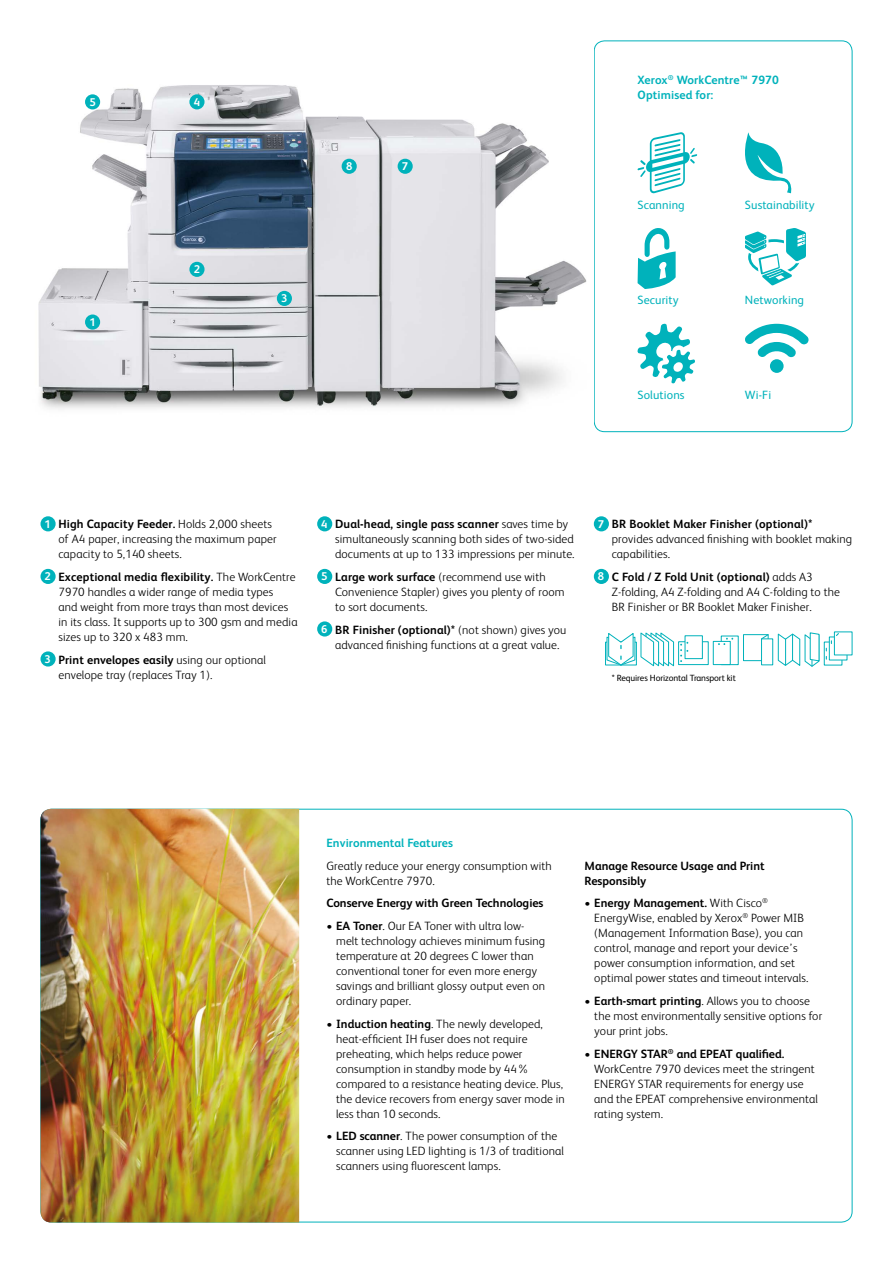
<style>
.page{position:relative;width:893px;height:1263px;background:#fff}
.page>*{position:absolute;margin:0;border:0;box-sizing:border-box;transform-origin:0 0}
.t1{font:300 12px/15px "Xerox Sans";letter-spacing:.01em;color:#000}
.t2{font:700 12px/15px "Xerox Sans";color:#000}
.t3{font:700 12px/15px "Xerox Sans";letter-spacing:.01em;color:#00b2bb}
.t4{font:12px "Xerox Sans";letter-spacing:.01em;color:#00b2bb}
.t5{font:700 11.25px "Xerox Sans";color:#fff}
.t6{font:9px "Xerox Sans";letter-spacing:-.01em;color:#000}
.s1{font-weight:700;font-size:11.25px;color:#fff}
.s2{font-weight:700}
</style>
<div class="page">
<svg style="left:638px;top:132px;width:59px;height:62px"></svg>
<svg style="left:745px;top:132px;width:47px;height:61px"></svg>
<svg style="left:638px;top:228px;width:38px;height:61px"></svg>
<svg style="left:745px;top:228px;width:61px;height:57px"></svg>
<svg style="left:637px;top:324px;width:58px;height:59px"></svg>
<svg style="left:745px;top:324px;width:64px;height:34px"></svg>
<div style="left:770px;top:359px;width:14px;height:14px;background:#00b2bb;border-radius:50%"></div>
<div style="left:594px;top:41px;width:258px;height:391px;border:1px solid #00b2bb;border-radius:10px"></div>
<img style="left:38px;top:85px;width:549px;height:324px">
<div style="left:189px;top:94px;width:16px;height:15px;background:#00b2bb;border-radius:50%"></div>
<div style="left:85px;top:94px;width:15px;height:15px;background:#00b2bb;border-radius:50%"></div>
<div style="left:342px;top:159px;width:15px;height:15px;background:#00b2bb;border-radius:50%"></div>
<div style="left:398px;top:159px;width:15px;height:15px;background:#00b2bb;border-radius:50%"></div>
<div style="left:189px;top:262px;width:16px;height:15px;background:#00b2bb;border-radius:50%"></div>
<div style="left:85px;top:314px;width:15px;height:16px;background:#00b2bb;border-radius:50%"></div>
<div style="left:277px;top:291px;width:15px;height:15px;background:#00b2bb;border-radius:50%"></div>
<div style="left:41px;top:516px;width:15px;height:15px;background:#00b2bb;border-radius:50%"></div>
<div style="left:41px;top:569px;width:15px;height:15px;background:#00b2bb;border-radius:50%"></div>
<div style="left:41px;top:651px;width:15px;height:15px;background:#00b2bb;border-radius:50%"></div>
<div style="left:317px;top:516px;width:15px;height:15px;background:#00b2bb;border-radius:50%"></div>
<div style="left:317px;top:569px;width:15px;height:15px;background:#00b2bb;border-radius:50%"></div>
<div style="left:317px;top:621px;width:15px;height:15px;background:#00b2bb;border-radius:50%"></div>
<div style="left:594px;top:516px;width:15px;height:15px;background:#00b2bb;border-radius:50%"></div>
<div style="left:594px;top:569px;width:15px;height:15px;background:#00b2bb;border-radius:50%"></div>
<img style="left:40px;top:809px;width:259px;height:413px">
<svg style="left:824px;top:642px;width:18px;height:23px"></svg>
<svg style="left:829px;top:655px;width:18px;height:5px"></svg>
<div style="left:834px;top:631px;width:18px;height:24px;background:#fff"></div>
<svg style="left:826px;top:632px;width:14px;height:27px"></svg>
<div style="left:605px;top:642px;width:32px;height:23px;background:#05b3bc"></div>
<svg style="left:606px;top:632px;width:68px;height:35px"></svg>
<svg style="left:777px;top:632px;width:43px;height:35px"></svg>
<div style="left:743px;top:634px;width:25px;height:27px;background:#fff;border:1px solid #00b2bb"></div>
<div style="left:761px;top:638px;width:12px;height:27px;background:#fff;border:1px solid #00b2bb"></div>
<svg style="left:760px;top:634px;width:9px;height:6px"></svg>
<svg style="left:721px;top:636px;width:18px;height:29px"></svg>
<div style="left:713px;top:641px;width:18px;height:24px;background:#fff;border:1px solid #00b2bb"></div>
<svg style="left:718px;top:638px;width:15px;height:7px"></svg>
<div style="left:678px;top:641px;width:31px;height:24px;background:#fff;border:1px solid #00b2bb"></div>
<div style="left:685px;top:635px;width:18px;height:24px;background:#fff;border:1px solid #00b2bb"></div>
<svg style="left:680px;top:642px;width:8px;height:20px"></svg>
<p class="t5" style="left:89px;top:94px;width:8px">5</p>
<p class="t5" style="left:194px;top:94px;width:8px">4</p>
<p class="t5" style="left:89px;top:314px;width:8px">1</p>
<p class="t5" style="left:194px;top:262px;width:8px">2</p>
<p class="t5" style="left:281px;top:291px;width:8px">3</p>
<p class="t5" style="left:346px;top:159px;width:8px">8</p>
<p class="t5" style="left:402px;top:159px;width:8px">7</p>
<p class="t3" style="left:638px;top:72px;width:143px">Xerox<sup>®</sup> WorkCentre™ 7970<br>Optimised for:</p>
<p class="t4" style="left:638px;top:196px;width:49px">Scanning</p>
<p class="t4" style="left:745px;top:196px;width:71px">Sustainability</p>
<p class="t4" style="left:638px;top:292px;width:43px">Security</p>
<p class="t4" style="left:745px;top:292px;width:61px">Networking</p>
<p class="t4" style="left:638px;top:387px;width:49px">Solutions</p>
<p class="t4" style="left:745px;top:387px;width:28px">Wi-Fi</p>
<p class="t1" style="left:58px;top:516px;width:220px;text-indent:-14px"><span class="s1">1</span> <span class="s2">High Capacity Feeder.</span> Holds 2,000 sheets of A4 paper, increasing the maximum paper capacity to 5,140 sheets.</p>
<p class="t1" style="left:58px;top:569px;width:241px;text-indent:-14px"><span class="s1">2</span> <span class="s2">Exceptional media flexibility.</span> The WorkCentre 7970 handles a wider range of media types<br>and weight from more trays than most devices in its class. It supports up to 300 gsm and media sizes up to 320 x 483 mm.</p>
<p class="t1" style="left:58px;top:651px;width:209px;text-indent:-14px"><span class="s1">3</span> <span class="s2">Print envelopes easily</span> using our optional envelope tray (replaces Tray 1).</p>
<p class="t1" style="left:335px;top:516px;width:241px;text-indent:-14px"><span class="s1">4</span> <span class="s2">Dual-head, single pass scanner</span> saves time by simultaneously scanning both sides of two-sided documents at up to 133 impressions per minute.</p>
<p class="t1" style="left:335px;top:569px;width:231px;text-indent:-14px"><span class="s1">5</span> <span class="s2">Large work surface</span> (recommend use with<br>Convenience Stapler) gives you plenty of room to sort documents.</p>
<p class="t1" style="left:321px;top:621px;width:247px;text-align:center"><span class="s1">6</span> <span class="s2">BR Finisher (optional)*</span> (not shown) gives you advanced finishing functions at a great value.</p>
<p class="t1" style="left:612px;top:516px;width:242px;text-indent:-14px"><span class="s1">7</span> <span class="s2">BR Booklet Maker Finisher (optional)* </span>provides advanced finishing with booklet making capabilities.</p>
<p class="t1" style="left:612px;top:569px;width:230px;text-indent:-14px"><span class="s1">8</span> <span class="s2">C Fold / Z Fold Unit (optional)</span> adds A3<br>Z-folding, A4 Z-folding and A4 C-folding to the<br>BR Finisher or BR Booklet Maker Finisher.</p>
<p class="t6" style="left:612px;top:672px;width:125px">* Requires Horizontal Transport kit</p>
<p class="t3" style="left:326px;top:835px;width:128px">Environmental Features</p>
<p class="t1" style="left:326px;top:858px;width:227px">Greatly reduce your energy consumption with the WorkCentre 7970.</p>
<p class="t2" style="left:326px;top:895px;width:219px">Conserve Energy with Green Technologies</p>
<p class="t1" style="left:336px;top:918px;width:210px;text-indent:-10px">• <span class="s2">EA Toner</span>. Our EA Toner with ultra low&shy;melt technology achieves minimum fusing temperature at 20 degrees C lower than conventional toner for even more energy savings and brilliant glossy output even on ordinary paper.</p>
<p class="t1" style="left:336px;top:1015px;width:230px;text-indent:-10px">• <span class="s2">Induction heating</span>. The newly developed, heat-efficient IH fuser does not require preheating, which helps reduce power consumption in standby mode by 44% compared to a resistance heating device. Plus, the device recovers from energy saver mode in less than 10 seconds.</p>
<p class="t1" style="left:336px;top:1128px;width:229px;text-indent:-10px">• <span class="s2">LED scanner</span>. The power consumption of the scanner using LED lighting is 1/3 of traditional scanners using fluorescent lamps.</p>
<p class="t2" style="left:585px;top:858px;width:182px">Manage Resource Usage and Print<br>Responsibly</p>
<p class="t1" style="left:594px;top:895px;width:216px;text-indent:-10px">• <span class="s2">Energy Management.</span> With Cisco<sup>® </sup>EnergyWise, enabled by Xerox<sup>®</sup> Power MIB (Management Information Base), you can control, manage and report your device’s power consumption information, and set optimal power states and timeout intervals.</p>
<p class="t1" style="left:594px;top:993px;width:229px;text-indent:-10px">• <span class="s2">Earth-smart printing</span>. Allows you to choose the most environmentally sensitive options for your print jobs.</p>
<p class="t1" style="left:594px;top:1045px;width:225px;text-indent:-10px">• <span class="s2">ENERGY STAR</span><sup>®</sup> <span class="s2">and EPEAT qualified.<br></span>WorkCentre 7970 devices meet the stringent ENERGY STAR requirements for energy use and the EPEAT comprehensive environmental rating system.</p>
</div>
